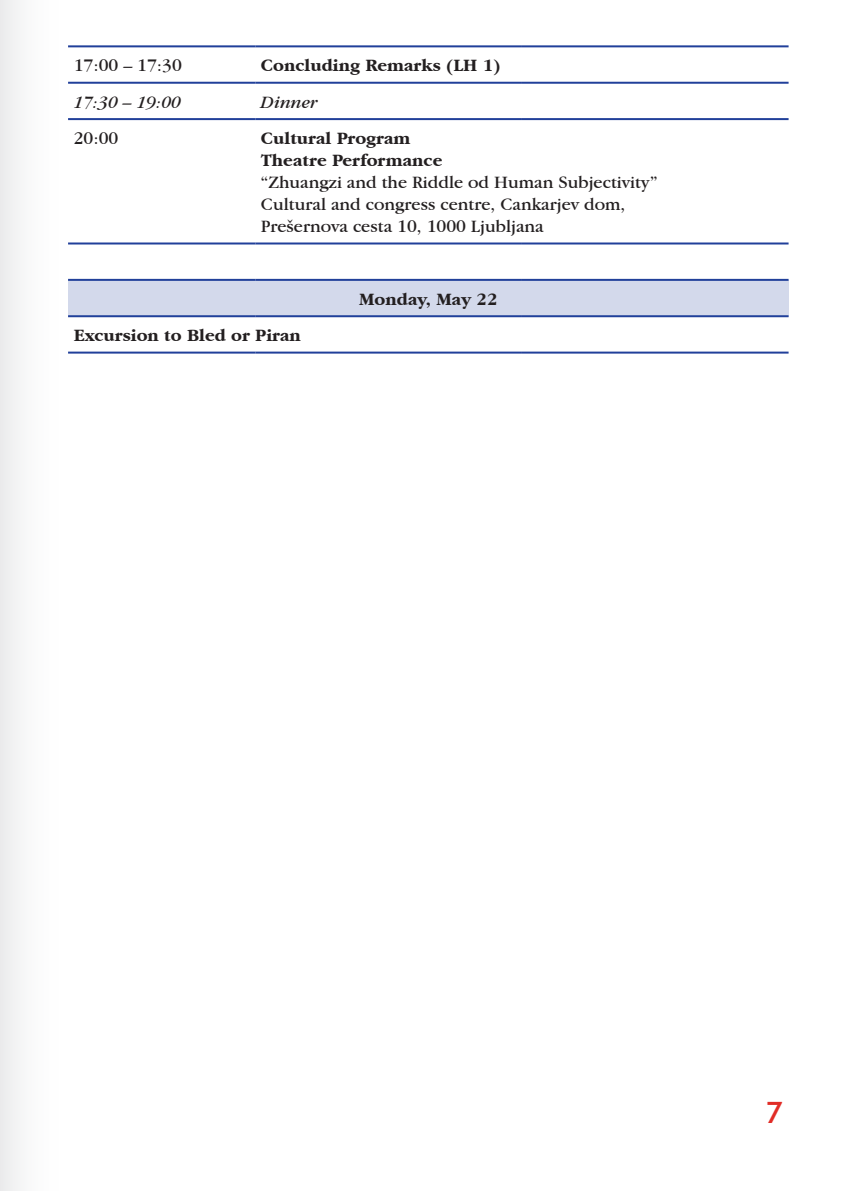
<style>
.page{position:relative;width:851px;height:1191px;background:#fff}
.page>*{position:absolute;margin:0;border:0;box-sizing:border-box;transform-origin:0 0}
.t1{font:500 32px "Cera Pro";color:#e12c26}
.tabela{font:18px/22px "Garamond IT Cby BT";color:#231f20}
.tabela-2{font:700 18px "Garamond IT Cby BT";color:#231f20}
.tabela-3{font:italic 18px "Garamond IT Cby BT";color:#231f20}
</style>
<div class="page">
<div style="left:68px;top:280px;width:720px;height:36px;background:#d3d9eb"></div>
<hr style="left:68px;top:118px;width:187px;height:2px;background:#21409a">
<hr style="left:255px;top:118px;width:267px;height:2px;background:#21409a">
<hr style="left:522px;top:118px;width:266px;height:2px;background:#21409a">
<hr style="left:68px;top:242px;width:187px;height:2px;background:#21409a">
<hr style="left:255px;top:242px;width:267px;height:2px;background:#21409a">
<hr style="left:522px;top:242px;width:266px;height:2px;background:#21409a">
<hr style="left:68px;top:45px;width:187px;height:2px;background:#21409a">
<hr style="left:68px;top:82px;width:187px;height:2px;background:#21409a">
<hr style="left:255px;top:45px;width:267px;height:2px;background:#21409a">
<hr style="left:522px;top:45px;width:266px;height:2px;background:#21409a">
<hr style="left:255px;top:82px;width:267px;height:2px;background:#21409a">
<hr style="left:522px;top:82px;width:266px;height:2px;background:#21409a">
<hr style="left:68px;top:279px;width:187px;height:2px;background:#21409a">
<hr style="left:255px;top:279px;width:267px;height:2px;background:#21409a">
<hr style="left:522px;top:279px;width:266px;height:2px;background:#21409a">
<hr style="left:68px;top:315px;width:187px;height:2px;background:#21409a">
<hr style="left:255px;top:315px;width:267px;height:2px;background:#21409a">
<hr style="left:522px;top:315px;width:266px;height:2px;background:#21409a">
<hr style="left:68px;top:351px;width:187px;height:2px;background:#21409a">
<hr style="left:255px;top:351px;width:267px;height:2px;background:#21409a">
<hr style="left:522px;top:351px;width:266px;height:2px;background:#21409a">
<div style="left:0;top:0;width:68px;height:1191px;background:linear-gradient(to right,#eeeeef,#fff)"></div>
<p class="tabela" style="left:74px;top:54px;width:110px">17:00 – 17:30</p>
<p class="tabela-2" style="left:261px;top:56px;width:241px">Concluding Remarks (LH 1)</p>
<p class="tabela-3" style="left:74px;top:91px;width:109px">17:30 – 19:00</p>
<p class="tabela-3" style="left:261px;top:91px;width:58px">Dinner</p>
<p class="tabela" style="left:74px;top:127px;width:46px">20:00</p>
<p class="tabela-2" style="left:261px;top:128px;width:151px">Cultural Program</p>
<p class="tabela-2" style="left:261px;top:150px;width:183px">Theatre Performance</p>
<p class="tabela" style="left:261px;top:171px;width:398px">“Zhuangzi and the Riddle od Human Subjectivity”<br>Cultural and congress centre, Cankarjev dom,<br>Prešernova cesta 10, 1000 Ljubljana</p>
<p class="tabela-2" style="left:74px;top:325px;width:229px">Excursion to Bled or Piran</p>
<p class="tabela-2" style="left:359px;top:289px;width:140px">Monday, May 22</p>
<h1 class="t1" style="left:766px;top:1091px;width:18px">7</h1>
</div>
